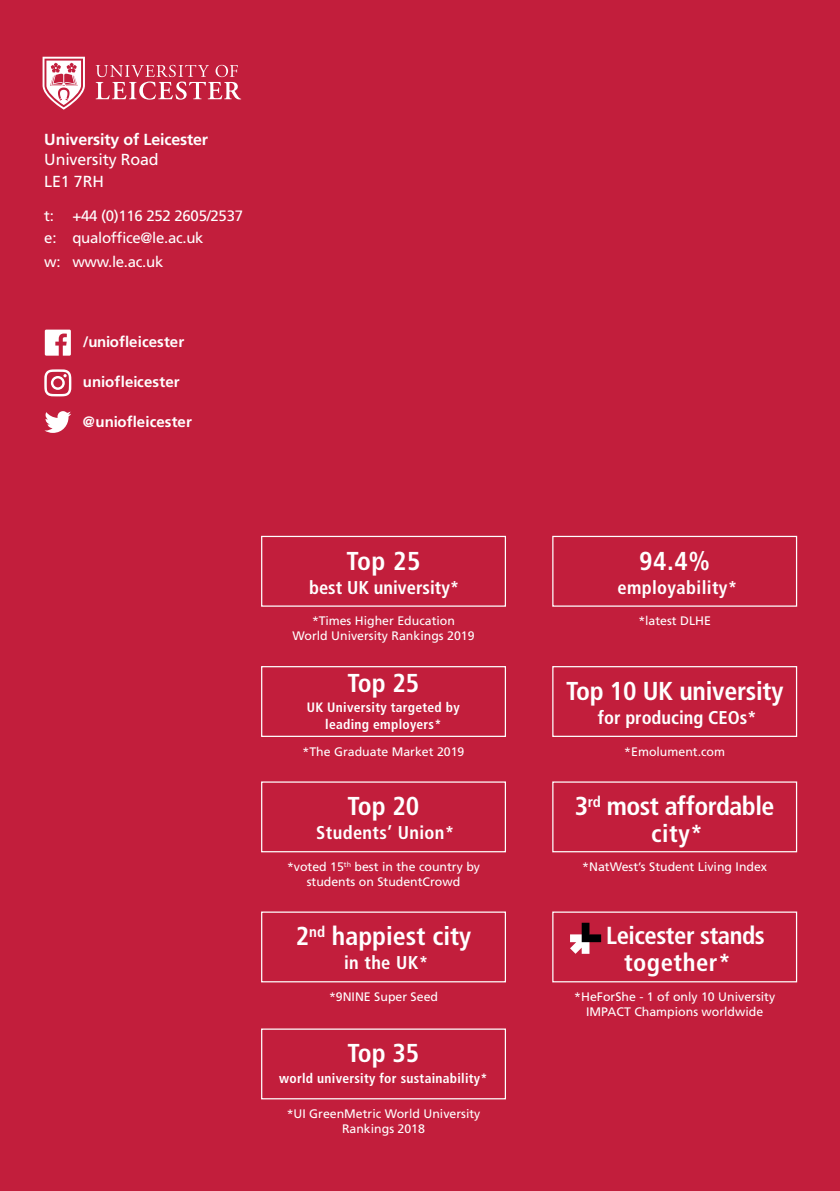
<style>
.page{position:relative;width:840px;height:1191px;background:#fff}
.page>*{position:absolute;margin:0;border:0;box-sizing:border-box;transform-origin:0 0}
.t1{font:700 condensed 25.8px "Frutiger";letter-spacing:-.01em;color:#fff}
.t2{font:700 condensed 24.6px "Frutiger";letter-spacing:-.02em;color:#fff}
.t3{font:700 condensed 24.6px "Frutiger";letter-spacing:.02em;color:#fff}
.t4{font:700 condensed 18.4px "Frutiger";letter-spacing:.02em;color:#fff}
.t5{font:700 condensed 18.4px "Frutiger";color:#fff}
.t6{font:700 16px "Frutiger";letter-spacing:-.01em;color:#fff}
.t7{font:16px/22px "Frutiger";letter-spacing:-.01em;color:#fff}
.t8{font:15px/22px "Frutiger";letter-spacing:-.02em;color:#fff}
.t9{font:700 15px "Frutiger";letter-spacing:.005em;color:#fff}
.t10{font:700 condensed 13.6px/16.2px "Frutiger";letter-spacing:.02em;color:#fff;text-align:center}
.t11{font:12.4px/14.8px "Frutiger";color:#fff;text-align:center}
</style>
<div class="page">
<div style="left:0;top:0;width:839px;height:1191px;background:#c21e3c"></div>
<svg style="left:43px;top:57px;width:42px;height:53px"></svg>
<svg style="left:96px;top:65px;width:145px;height:35px"></svg>
<div style="left:261px;top:1028px;width:244px;height:71px;border:1px solid #fff"></div>
<div style="left:261px;top:781px;width:244px;height:71px;border:1px solid #fff"></div>
<div style="left:552px;top:781px;width:244px;height:71px;border:1px solid #fff"></div>
<div style="left:261px;top:911px;width:244px;height:71px;border:1px solid #fff"></div>
<div style="left:261px;top:666px;width:244px;height:71px;border:1px solid #fff"></div>
<div style="left:552px;top:536px;width:244px;height:70px;border:1px solid #fff"></div>
<div style="left:552px;top:666px;width:244px;height:71px;border:1px solid #fff"></div>
<div style="left:261px;top:536px;width:244px;height:70px;border:1px solid #fff"></div>
<svg style="left:570px;top:922px;width:30px;height:31px"></svg>
<div style="left:552px;top:911px;width:244px;height:71px;border:1px solid #fff"></div>
<svg style="left:45px;top:329px;width:26px;height:27px"></svg>
<svg style="left:44px;top:369px;width:27px;height:27px"></svg>
<svg style="left:44px;top:411px;width:27px;height:22px"></svg>
<p class="t6" style="left:44px;top:130px;width:165px">University of Leicester</p>
<p class="t7" style="left:44px;top:149px;width:116px">University Road<br>LE1 7RH</p>
<p class="t8" style="left:44px;top:204px;width:200px">t: +44 (0)116 252 2605/2537 e: qualoffice@le.ac.uk</p>
<p class="t8" style="left:44px;top:250px;width:120px">w: www.le.ac.uk</p>
<p class="t9" style="left:83px;top:333px;width:103px">/uniofleicester</p>
<p class="t9" style="left:83px;top:373px;width:98px">uniofleicester</p>
<p class="t9" style="left:83px;top:412px;width:110px">@uniofleicester</p>
<h1 class="t1" style="left:346px;top:545px;width:76px">Top 25</h1>
<h3 class="t5" style="left:309px;top:576px;width:152px">best UK university*</h3>
<p class="t11" style="left:292px;top:613px;width:183px">*Times Higher Education<br>World University Rankings 2019</p>
<h1 class="t1" style="left:347px;top:667px;width:73px">Top 25</h1>
<p class="t10" style="left:307px;top:699px;width:154px">UK University targeted by leading employers*</p>
<p class="t11" style="left:302px;top:744px;width:163px">*The Graduate Market 2019</p>
<h1 class="t1" style="left:347px;top:791px;width:73px">Top 20</h1>
<h3 class="t4" style="left:316px;top:822px;width:140px">Students’ Union*</h3>
<p class="t11" style="left:287px;top:859px;width:194px">*voted 15<sup>th</sup> best in the country by students on StudentCrowd</p>
<h1 class="t1" style="left:295px;top:921px;width:177px">2<sup>nd</sup> happiest city</h1>
<h3 class="t4" style="left:344px;top:952px;width:86px">in the UK*</h3>
<p class="t11" style="left:329px;top:989px;width:110px">*9NINE Super Seed</p>
<h1 class="t1" style="left:347px;top:1038px;width:73px">Top 35</h1>
<p class="t10" style="left:279px;top:1069px;width:210px">world university for sustainability*</p>
<p class="t11" style="left:286px;top:1106px;width:195px">*UI GreenMetric World University<br>Rankings 2018</p>
<h1 class="t1" style="left:639px;top:545px;width:72px">94.4%</h1>
<h3 class="t4" style="left:617px;top:576px;width:121px">employability*</h3>
<p class="t11" style="left:638px;top:613px;width:74px">*latest DLHE</p>
<h1 class="t1" style="left:565px;top:675px;width:219px">Top 10 UK university</h1>
<h3 class="t5" style="left:597px;top:706px;width:160px">for producing CEOs*</h3>
<p class="t11" style="left:624px;top:744px;width:102px">*Emolument.com</p>
<h1 class="t1" style="left:574px;top:791px;width:201px">3<sup>rd</sup> most affordable</h1>
<h2 class="t2" style="left:651px;top:818px;width:53px">city*</h2>
<p class="t11" style="left:582px;top:859px;width:186px">*NatWest’s Student Living Index</p>
<h2 class="t2" style="left:606px;top:921px;width:160px">Leicester stands</h2>
<h2 class="t3" style="left:623px;top:948px;width:108px">together*</h2>
<p class="t11" style="left:574px;top:989px;width:202px">*HeForShe - 1 of only 10 University<br>IMPACT Champions worldwide</p>
</div>
